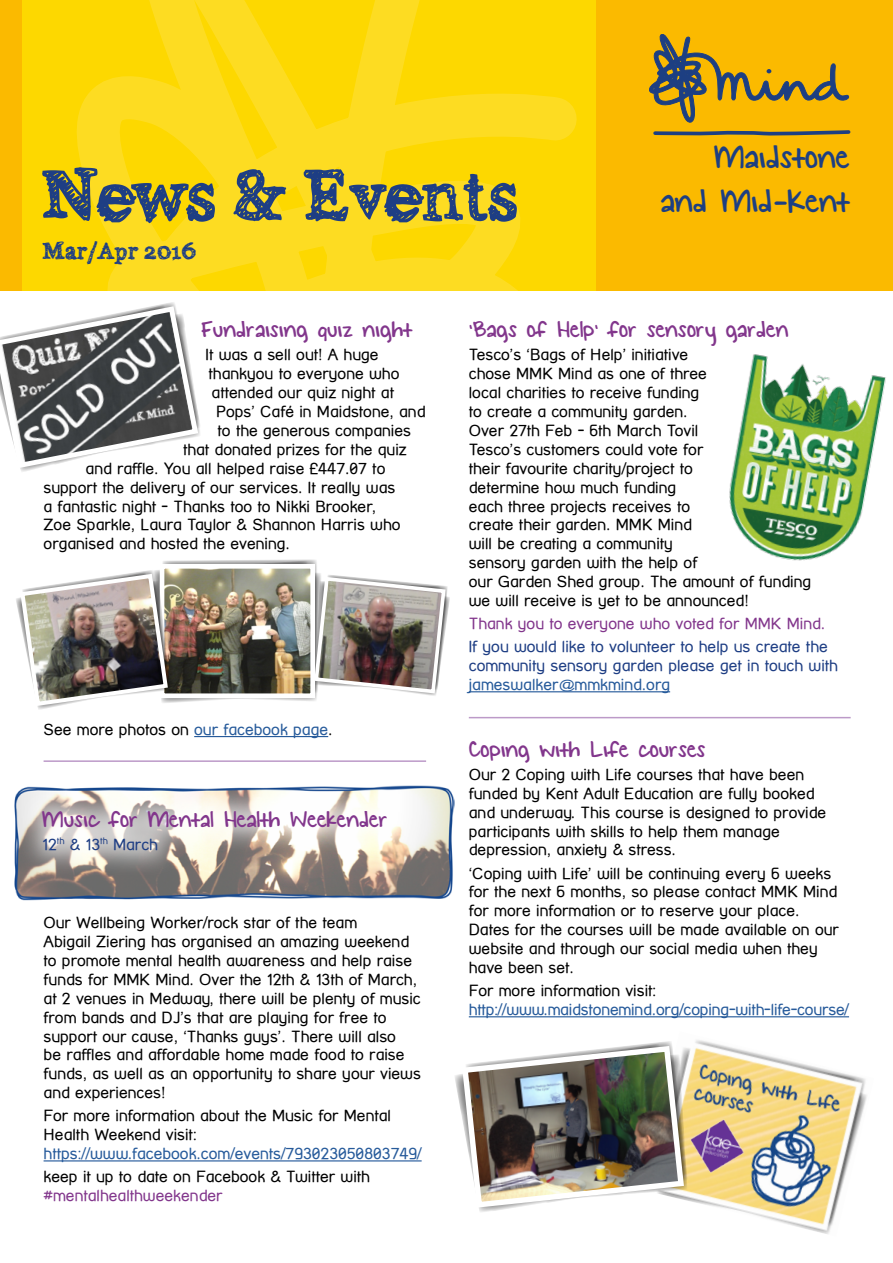
<style>
.page{position:relative;width:893px;height:1263px;background:#fff}
.page>*{position:absolute;margin:0;border:0;box-sizing:border-box;transform-origin:0 0}
.t1{font:72px "Alabama";color:#1e3e84}
.t2{font:36.15px/43.5px "KG Small Town Southern Girl";color:#1d3f82;text-align:right}
.t3{font:25.5px "KG Small Town Southern Girl";color:#82368c}
.t4{font:24px "Alabama";color:#1e3e84}
.t5{font:15.75px/18.9px "Street Corner";color:#000}
.t6{font:15.75px "Street Corner";color:#275b9b}
.t7{font:15.75px/18.9px "Street Corner";color:#1e3e84}
.t8{font:15.75px "Street Corner";color:#82368c}
.s1{color:#275b9b}
</style>
<div class="page">
<div style="left:0;top:0;width:893px;height:291px;background:#fbba00"></div>
<svg style="left:23px;top:0;width:564px;height:762px"></svg>
<svg style="left:649px;top:34px;width:201px;height:102px"></svg>
<hr style="left:44px;top:760px;width:382px;height:2px;background:#bc9ac8">
<hr style="left:194px;top:736px;width:134px;height:1px;background:#275b9b">
<hr style="left:44px;top:1160px;width:378px;height:1px;background:#275b9b">
<hr style="left:469px;top:691px;width:201px;height:1px;background:#275b9b">
<hr style="left:469px;top:717px;width:382px;height:1px;background:#bc9ac8">
<hr style="left:469px;top:1016px;width:380px;height:1px;background:#275b9b">
<img style="left:691px;top:1040px;width:176px;height:194px">
<img style="left:455px;top:1041px;width:236px;height:171px">
<svg style="left:0;top:298px;width:205px;height:178px"></svg>
<img style="left:16px;top:557px;width:436px;height:156px">
<img style="left:14px;top:785px;width:440px;height:116px">
<div style="left:16px;top:783px;width:396px;height:93px;background:#fff;opacity:.75"></div>
<img style="left:729px;top:354px;width:157px;height:207px">
<img style="left:681px;top:1110px;width:72px;height:72px">
<h1 class="t1" style="left:43px;top:150px;width:478px">News &amp; Events</h1>
<h3 class="t4" style="left:43px;top:236px;width:154px">Mar/Apr 2016</h3>
<h2 class="t2" style="left:660px;top:138px;width:190px">Maidstone and Mid-Kent</h2>
<h3 class="t3" style="left:201px;top:316px;width:212px">Fundraising quiz night</h3>
<p class="t5" style="left:206px;top:345px;width:175px">It was a sell out! A huge</p>
<p class="t5" style="left:209px;top:364px;width:192px">thankyou to everyone who</p>
<p class="t5" style="left:212px;top:383px;width:184px">attended our quiz night at</p>
<p class="t5" style="left:216px;top:402px;width:211px">Pops’ Café in Maidstone, and</p>
<p class="t5" style="left:218px;top:421px;width:195px">to the generous companies</p>
<p class="t5" style="left:183px;top:440px;width:225px">that donated prizes for the quiz</p>
<p class="t5" style="left:86px;top:459px;width:301px">and raffle. You all helped raise £447.07 to</p>
<p class="t5" style="left:44px;top:478px;width:353px">support the delivery of our services. It really was</p>
<p class="t5" style="left:44px;top:496px;width:334px">a fantastic night - Thanks too to Nikki Brooker,</p>
<p class="t5" style="left:44px;top:515px;width:358px">Zoe Sparkle, Laura Taylor &amp; Shannon Harris who</p>
<p class="t5" style="left:44px;top:534px;width:248px">organised and hosted the evening.</p>
<p class="t5" style="left:44px;top:720px;width:291px">See more photos on <span class="s1">our facebook page</span>.</p>
<h3 class="t3" style="left:42px;top:805px;width:347px">Music for Mental Health Weekender</h3>
<p class="t7" style="left:42px;top:835px;width:117px">12<sup>th</sup> &amp; 13<sup>th</sup> March</p>
<p class="t5" style="left:44px;top:913px;width:379px">Our Wellbeing Worker/rock star of the team<br>Abigail Ziering has organised an amazing weekend to promote mental health awareness and help raise funds for MMK Mind. Over the 12th &amp; 13th of March, at 2 venues in Medway, there will be plenty of music from bands and DJ’s that are playing for free to support our cause, ‘Thanks guys’. There will also<br>be raffles and affordable home made food to raise funds, as well as an opportunity to share your views and experiences!</p>
<p class="t5" style="left:44px;top:1106px;width:349px">For more information about the Music for Mental<br>Health Weekend visit:</p>
<p class="t6" style="left:44px;top:1145px;width:379px">https://www.facebook.com/events/793023050803749/</p>
<p class="t5" style="left:44px;top:1167px;width:328px">keep it up to date on Facebook &amp; Twitter with</p>
<p class="t8" style="left:44px;top:1187px;width:180px">#mentalhealthweekender</p>
<h3 class="t3" style="left:469px;top:316px;width:321px">‘Bags of Help’ for sensory garden</h3>
<p class="t5" style="left:469px;top:345px;width:344px">Tesco’s ‘Bags of Help’ initiative<br>chose MMK Mind as one of three<br>local charities to receive funding<br>to create a community garden.<br>Over 27th Feb - 6th March Tovil<br>Tesco’s customers could vote for<br>their favourite charity/project to<br>determine how much funding<br>each three projects receives to<br>create their garden. MMK Mind<br>will be creating a community<br>sensory garden with the help of<br>our Garden Shed group. The amount of funding we will receive is yet to be announced!</p>
<p class="t8" style="left:469px;top:615px;width:358px">Thank you to everyone who voted for MMK Mind.</p>
<p class="t7" style="left:469px;top:637px;width:371px">If you would like to volunteer to help us create the community sensory garden please get in touch with</p>
<p class="t6" style="left:469px;top:676px;width:203px">jameswalker@mmkmind.org</p>
<h3 class="t3" style="left:469px;top:735px;width:238px">Coping with Life courses</h3>
<p class="t5" style="left:469px;top:765px;width:359px">Our 2 Coping with Life courses that have been funded by Kent Adult Education are fully booked and underway. This course is designed to provide participants with skills to help them manage depression, anxiety &amp; stress.</p>
<p class="t5" style="left:469px;top:863px;width:372px">‘Coping with Life’ will be continuing every 6 weeks for the next 6 months, so please contact MMK Mind for more information or to reserve your place.<br>Dates for the courses will be made available on our website and through our social media when they have been set.</p>
<p class="t5" style="left:469px;top:981px;width:189px">For more information visit:</p>
<p class="t6" style="left:469px;top:1001px;width:382px">http://www.maidstonemind.org/coping-with-life-course/</p>
</div>
